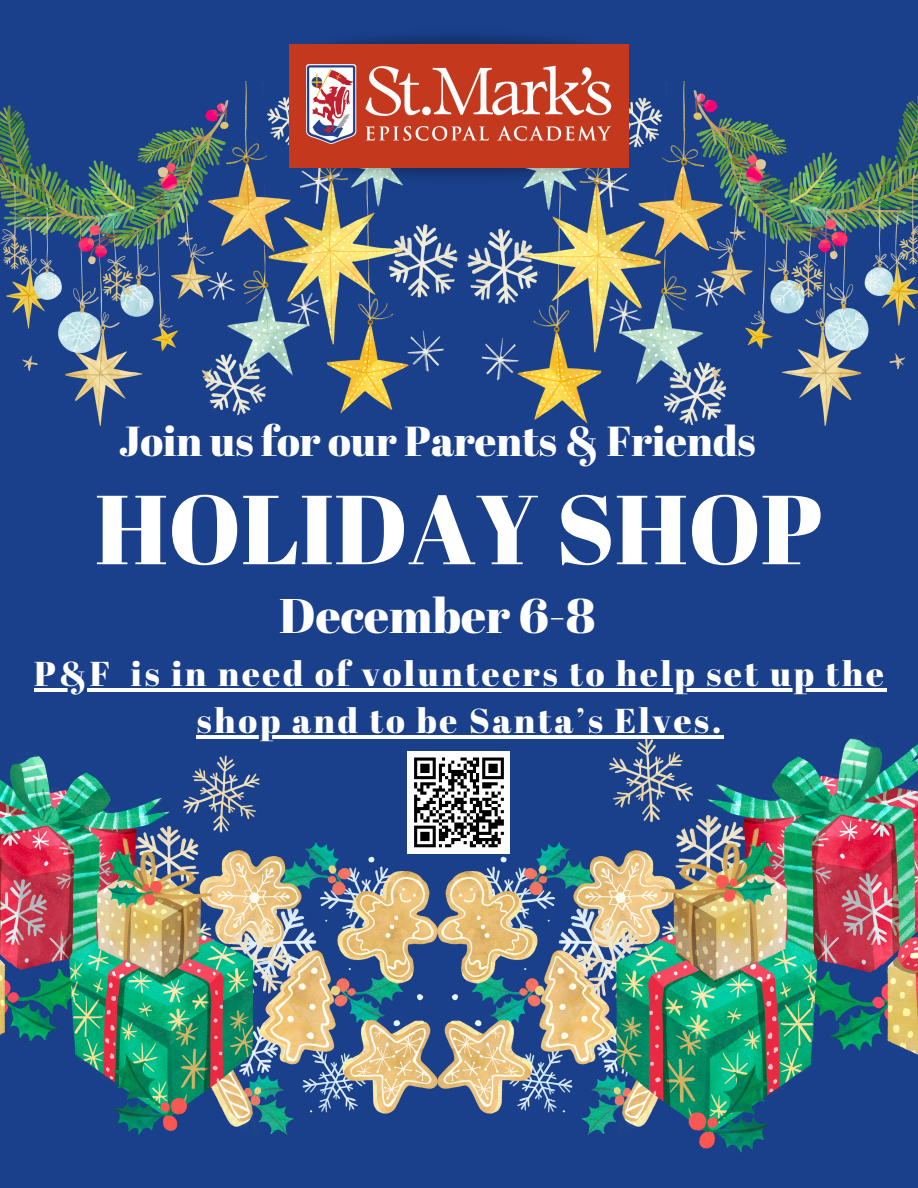
<style>
.page{position:relative;width:918px;height:1188px;background:#1a408b}
.page>*{position:absolute;margin:0;border:0;box-sizing:border-box;transform-origin:0 0}
.t1{font:97.8px "Abril Fatface";color:#fff}
.t2{font:48.6px "Abril Fatface";color:#fff}
.t3{font:42px "Abril Fatface";color:#fff}
.t4{font:34.5px/47.2px "Abril Fatface";letter-spacing:.08em;color:#fff;text-align:center}
</style>
<div class="page">
<img style="left:0;top:105px;width:205px;height:321px">
<img style="left:726px;top:96px;width:192px;height:329px">
<img style="left:205px;top:81px;width:254px;height:335px">
<img style="left:466px;top:81px;width:260px;height:345px">
<img style="left:291px;top:843px;width:284px;height:277px">
<img style="left:575px;top:735px;width:343px;height:418px">
<img style="left:0;top:753px;width:291px;height:382px">
<img style="left:282px;top:135px;width:353px;height:65px">
<div style="left:289px;top:44px;width:340px;height:124px;background:#c4391d"></div>
<img style="left:307px;top:65px;width:305px;height:79px">
<svg style="left:34px;top:688px;width:79px;height:4px"></svg>
<hr style="left:113px;top:688px;width:18px;height:4px;background:#fff">
<hr style="left:131px;top:688px;width:756px;height:4px;background:#fff">
<hr style="left:197px;top:736px;width:527px;height:3px;background:#fff">
<div style="left:408px;top:751px;width:102px;height:102px;background:#fff"></div>
<svg style="left:414px;top:757px;width:90px;height:91px"></svg>
<p class="t3" style="left:119px;top:412px;width:638px">Join us for our Parents &amp; Friends</p>
<p class="t1" style="left:95px;top:461px;width:730px">HOLIDAY SHOP</p>
<p class="t2" style="left:279px;top:581px;width:318px">December 6-8</p>
<p class="t4" style="left:34px;top:649px;width:851px">P&amp;F is in need of volunteers to help set up the shop and to be Santa’s Elves.</p>
</div>
